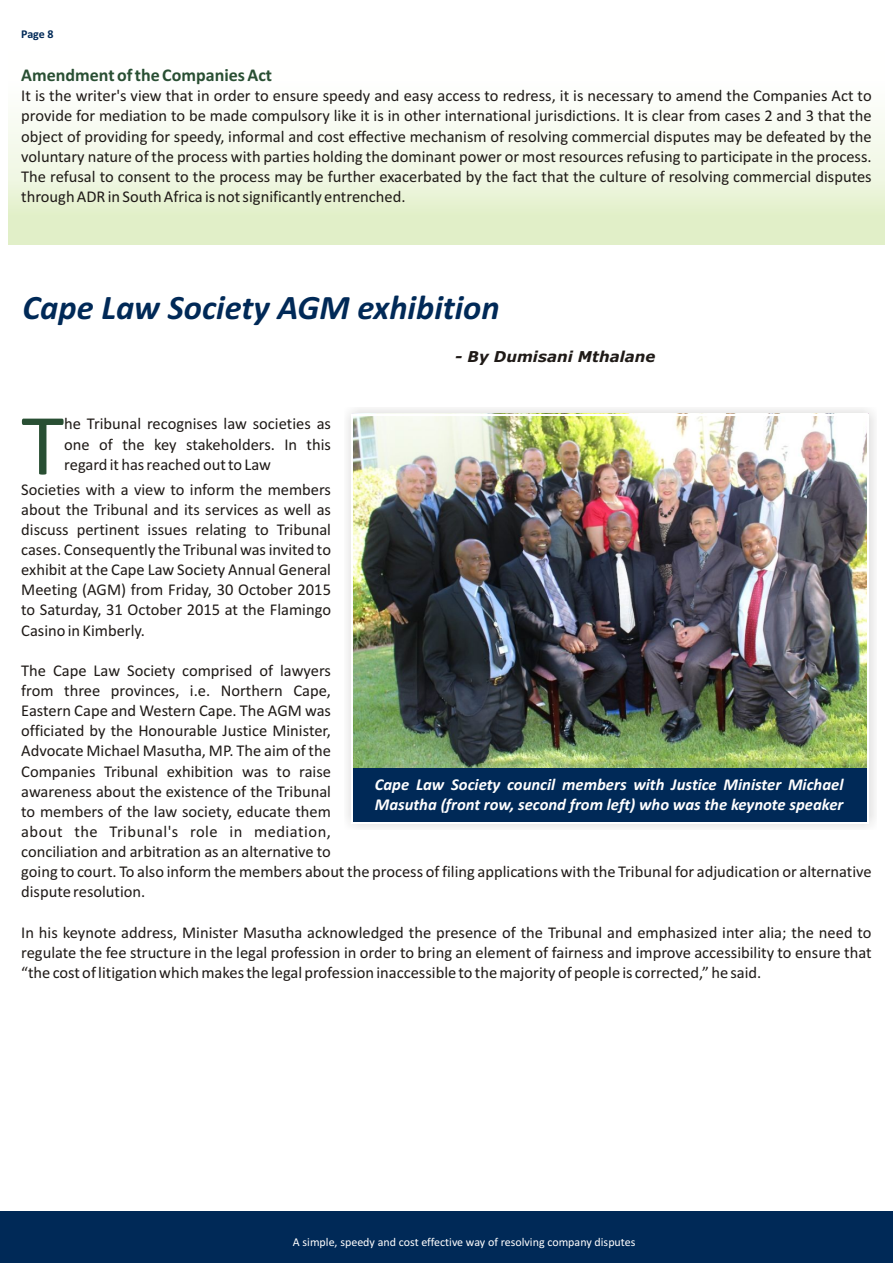
<style>
.page{position:relative;width:893px;height:1263px;background:#fff}
.page>*{position:absolute;margin:0;border:0;box-sizing:border-box;transform-origin:0 0}
.t1{font:88.2px "Calibri";color:#294f33}
.t2{font:italic 700 34.5px "Calibri";color:#002957}
.t3{font:700 18px "Calibri";color:#294f33}
.t4{font:italic 700 16.65px/20.4px "Calibri";color:#fff}
.t5{font:16.5px/20.1px "Calibri";color:#1f1a17;text-align:justify}
.t6{font:italic 700 15px "Verdana";color:#1f1a17}
.t7{font:12px "Calibri";color:#fff}
.t8{font:700 12px "Calibri";color:#002957}
</style>
<div class="page">
<div style="left:8px;top:51px;width:876px;height:193px;background:linear-gradient(to bottom,#fff,#e0efc7)"></div>
<svg style="left:542px;top:51px;width:64px;height:73px"></svg>
<div style="left:0;top:1212px;width:893px;height:51px;background:#002957"></div>
<div style="left:343px;top:405px;width:534px;height:427px;background:#1f1a17;opacity:.18"></div>
<img style="left:353px;top:413px;width:516px;height:355px">
<div style="left:352px;top:768px;width:516px;height:56px;background:#002957"></div>
<hr style="left:351px;top:414px;width:518px;height:1px;background:#fff">
<hr style="left:351px;top:414px;width:2px;height:408px;background:#fff">
<hr style="left:867px;top:414px;width:2px;height:410px;background:#fff">
<hr style="left:351px;top:822px;width:516px;height:2px;background:#fff">
<p class="t8" style="left:21px;top:29px;width:34px">Page 8</p>
<p class="t3" style="left:21px;top:67px;width:252px">Amendment of the Companies Act</p>
<p class="t5" style="left:21px;top:87px;width:852px">It is the writer's view that in order to ensure speedy and easy access to redress, it is necessary to amend the Companies Act to provide for mediation to be made compulsory like it is in other international jurisdictions. It is clear from cases 2 and 3 that the object of providing for speedy, informal and cost effective mechanism of resolving commercial disputes may be defeated by the voluntary nature of the process with parties holding the dominant power or most resources refusing to participate in the process.<br>The refusal to consent to the process may be further exacerbated by the fact that the culture of resolving commercial disputes through ADR in South Africa is not significantly entrenched.</p>
<h2 class="t2" style="left:22px;top:293px;width:479px">Cape Law Society AGM exhibition</h2>
<p class="t6" style="left:455px;top:351px;width:202px">- By Dumisani Mthalane</p>
<h1 class="t1" style="left:21px;top:408px;width:44px">T</h1>
<p class="t5" style="left:64px;top:415px;width:268px">he Tribunal recognises law societies as one of the key stakeholders. In this regard it has reached out to Law</p>
<p class="t5" style="left:21px;top:480px;width:311px">Societies with a view to inform the members about the Tribunal and its services as well as discuss pertinent issues relating to Tribunal cases. Consequently the Tribunal was invited to exhibit at the Cape Law Society Annual General Meeting (AGM) from Friday, 30 October 2015 to Saturday, 31 October 2015 at the Flamingo Casino in Kimberly.</p>
<p class="t5" style="left:21px;top:662px;width:852px;text-align:left">The Cape Law Society comprised of lawyers<br>from three provinces, i.e. Northern Cape,<br>Eastern Cape and Western Cape. The AGM was<br>officiated by the Honourable Justice Minister,<br>Advocate Michael Masutha, MP. The aim of the<br>Companies Tribunal exhibition was to raise<br>awareness about the existence of the Tribunal<br>to members of the law society, educate them<br>about the Tribunal's role in mediation,<br>conciliation and arbitration as an alternative to<br>going to court. To also inform the members about the process of filing applications with the Tribunal for adjudication or alternative dispute resolution.</p>
<p class="t5" style="left:21px;top:923px;width:852px">In his keynote address, Minister Masutha acknowledged the presence of the Tribunal and emphasized inter alia; the need to regulate the fee structure in the legal profession in order to bring an element of fairness and improve accessibility to ensure that “the cost of litigation which makes the legal profession inaccessible to the majority of people is corrected,” he said.</p>
<p class="t4" style="left:375px;top:776px;width:470px">Cape Law Society council members with Justice Minister Michael<br>Masutha (front row, second from left) who was the keynote speaker</p>
<p class="t7" style="left:293px;top:1237px;width:344px">A simple, speedy and cost effective way of resolving company disputes</p>
</div>
